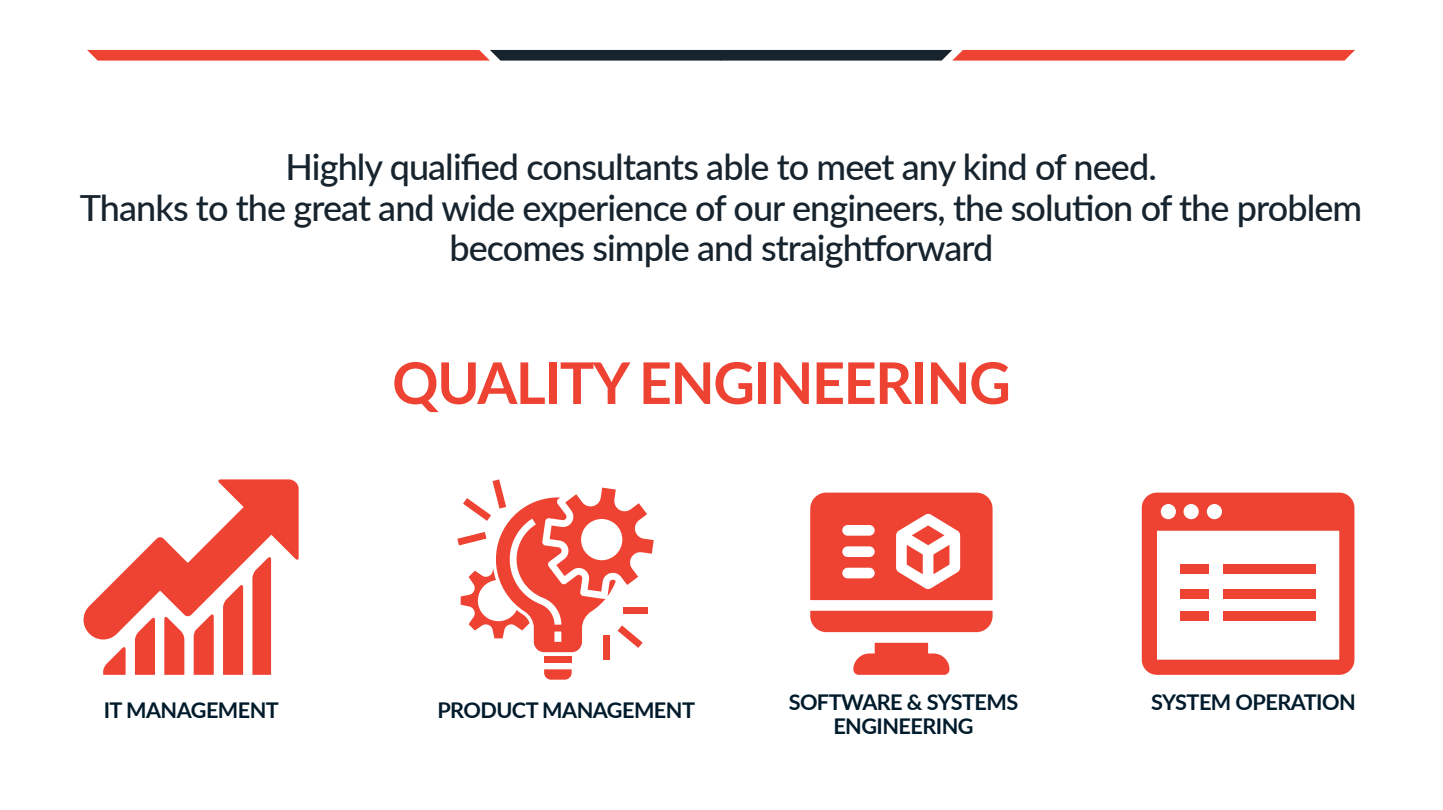
<style>
.page{position:relative;width:1443px;height:810px;background:#fff}
.page>*{position:absolute;margin:0;border:0;box-sizing:border-box;transform-origin:0 0}
.t1{font:700 57.45px "Lato";letter-spacing:-.025em;color:#ee4232}
.t2{font:500 36px/40.5px "Lato";letter-spacing:-.025em;color:#17242e;text-align:center}
.t3{font:700 21.6px "Lato";letter-spacing:-.025em;color:#001b2b}
</style>
<div class="page">
<svg style="left:87px;top:50px;width:1267px;height:11px"></svg>
<svg style="left:83px;top:479px;width:216px;height:196px"></svg>
<svg style="left:544px;top:669px;width:27px;height:11px"></svg>
<div style="left:544px;top:656px;width:27px;height:6px;background:#ee4232"></div>
<div style="left:602px;top:635px;width:7px;height:24px;background:#ee4232"></div>
<svg style="left:457px;top:479px;width:196px;height:173px"></svg>
<svg style="left:853px;top:643px;width:96px;height:32px"></svg>
<div style="left:810px;top:611px;width:182px;height:21px;background:#ee4232"></div>
<svg style="left:810px;top:493px;width:182px;height:107px"></svg>
<svg style="left:1141px;top:493px;width:213px;height:182px"></svg>
<div style="left:1180px;top:564px;width:29px;height:10px;background:#ee4232"></div>
<div style="left:1223px;top:564px;width:92px;height:10px;background:#ee4232"></div>
<div style="left:1180px;top:589px;width:29px;height:9px;background:#ee4232"></div>
<div style="left:1180px;top:612px;width:29px;height:9px;background:#ee4232"></div>
<div style="left:1223px;top:589px;width:92px;height:9px;background:#ee4232"></div>
<div style="left:1223px;top:612px;width:92px;height:9px;background:#ee4232"></div>
<p class="t2" style="left:285px;top:145px;width:872px">Highly qualified consultants able to meet any kind of need.</p>
<p class="t2" style="left:80px;top:186px;width:1283px">Thanks to the great and wide experience of our engineers, the solution of the problem becomes simple and straightforward</p>
<p class="t1" style="left:392px;top:341px;width:620px">QUALITY ENGINEERING</p>
<p class="t3" style="left:104px;top:694px;width:177px">IT MANAGEMENT</p>
<p class="t3" style="left:437px;top:694px;width:259px">PRODUCT MANAGEMENT</p>
<p class="t3" style="left:788px;top:687px;width:231px">SOFTWARE &amp; SYSTEMS</p>
<p class="t3" style="left:833px;top:710px;width:142px">ENGINEERING</p>
<p class="t3" style="left:1151px;top:687px;width:206px">SYSTEM OPERATION</p>
</div>
